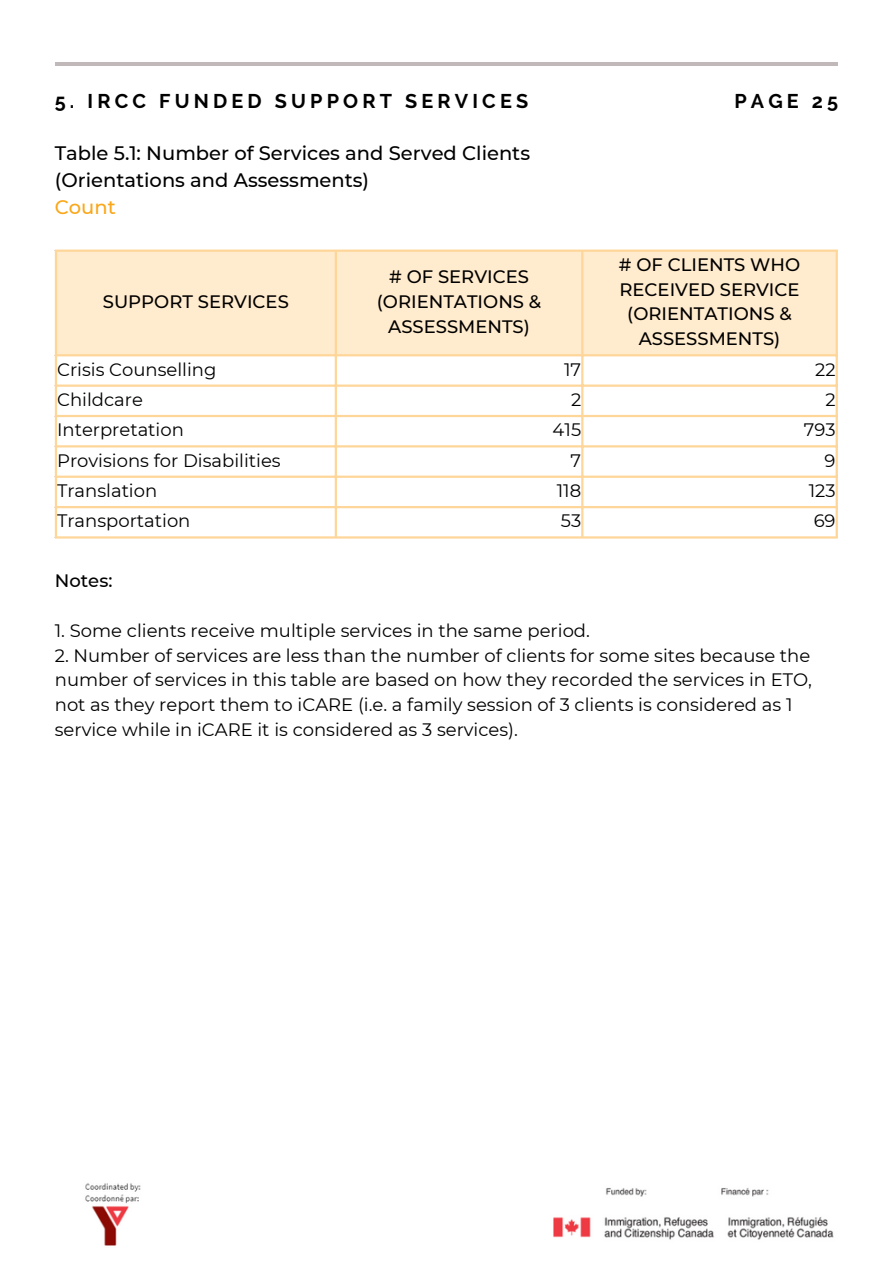
<style>
.page{position:relative;width:893px;height:1264px;background:#fff}
.page>*{position:absolute;margin:0;border:0;box-sizing:border-box;transform-origin:0 0}
.t1{font:700 19.8px "Raleway";letter-spacing:.21em;color:#000}
.t2{font:500 19.5px/27px "Montserrat";color:#000}
.t3{font:500 19.5px "Montserrat";color:#faa719}
.t4{font:18px/24.8px "Montserrat";color:#000}
.t5{font:500 18px/24.8px "Montserrat";color:#000;text-align:center}
</style>
<div class="page">
<hr style="left:55px;top:62px;width:782px;height:4px;background:#c1b9b9">
<img style="left:85px;top:1183px;width:56px;height:63px">
<img style="left:553px;top:1188px;width:281px;height:52px">
<div style="left:57px;top:252px;width:778px;height:102px;background:#ffebcd"></div>
<hr style="left:55px;top:252px;width:2px;height:284px;background:#ffd699">
<hr style="left:335px;top:252px;width:2px;height:284px;background:#ffd699">
<hr style="left:581px;top:252px;width:2px;height:284px;background:#ffd699">
<hr style="left:835px;top:252px;width:2px;height:284px;background:#ffd699">
<hr style="left:55px;top:249px;width:782px;height:3px;background:#ffd699">
<hr style="left:55px;top:354px;width:782px;height:2px;background:#ffd699">
<hr style="left:55px;top:384px;width:782px;height:3px;background:#ffd699">
<hr style="left:55px;top:415px;width:782px;height:2px;background:#ffd699">
<hr style="left:55px;top:445px;width:782px;height:2px;background:#ffd699">
<hr style="left:55px;top:475px;width:782px;height:3px;background:#ffd699">
<hr style="left:55px;top:506px;width:782px;height:2px;background:#ffd699">
<hr style="left:55px;top:536px;width:782px;height:2px;background:#ffd699">
<p class="t1" style="left:55px;top:89px;width:475px">5. IRCC FUNDED SUPPORT SERVICES</p>
<p class="t1" style="left:734px;top:89px;width:105px">PAGE 25</p>
<p class="t2" style="left:55px;top:139px;width:477px">Table 5.1: Number of Services and Served Clients (Orientations and Assessments)</p>
<p class="t3" style="left:55px;top:195px;width:62px">Count</p>
<p class="t5" style="left:103px;top:289px;width:187px">SUPPORT SERVICES</p>
<p class="t5" style="left:377px;top:264px;width:166px"># OF SERVICES (ORIENTATIONS &amp;<br>ASSESSMENTS)</p>
<p class="t5" style="left:618px;top:252px;width:183px"># OF CLIENTS WHO<br>RECEIVED SERVICE (ORIENTATIONS &amp;<br>ASSESSMENTS)</p>
<p class="t4" style="left:57px;top:357px;width:161px">Crisis Counselling</p>
<p class="t4" style="left:564px;top:357px;width:19px">17</p>
<p class="t4" style="left:815px;top:357px;width:22px">22</p>
<p class="t4" style="left:57px;top:387px;width:87px">Childcare</p>
<p class="t4" style="left:571px;top:387px;width:12px">2</p>
<p class="t4" style="left:825px;top:387px;width:12px">2</p>
<p class="t4" style="left:57px;top:417px;width:128px">Interpretation</p>
<p class="t4" style="left:552px;top:417px;width:30px">415</p>
<p class="t4" style="left:803px;top:417px;width:33px">793</p>
<p class="t4" style="left:57px;top:448px;width:225px">Provisions for Disabilities</p>
<p class="t4" style="left:570px;top:448px;width:12px">7</p>
<p class="t4" style="left:824px;top:448px;width:12px">9</p>
<p class="t4" style="left:57px;top:478px;width:102px">Translation</p>
<p class="t4" style="left:556px;top:478px;width:26px">118</p>
<p class="t4" style="left:808px;top:478px;width:28px">123</p>
<p class="t4" style="left:57px;top:508px;width:135px">Transportation</p>
<p class="t4" style="left:561px;top:508px;width:22px">53</p>
<p class="t4" style="left:813px;top:508px;width:23px">69</p>
<p class="t5" style="left:55px;top:568px;width:59px">Notes:</p>
<p class="t4" style="left:55px;top:618px;width:536px">1. Some clients receive multiple services in the same period.</p>
<p class="t4" style="left:55px;top:643px;width:758px">2. Number of services are less than the number of clients for some sites because the number of services in this table are based on how they recorded the services in ETO, not as they report them to iCARE (i.e. a family session of 3 clients is considered as 1 service while in iCARE it is considered as 3 services).</p>
</div>
